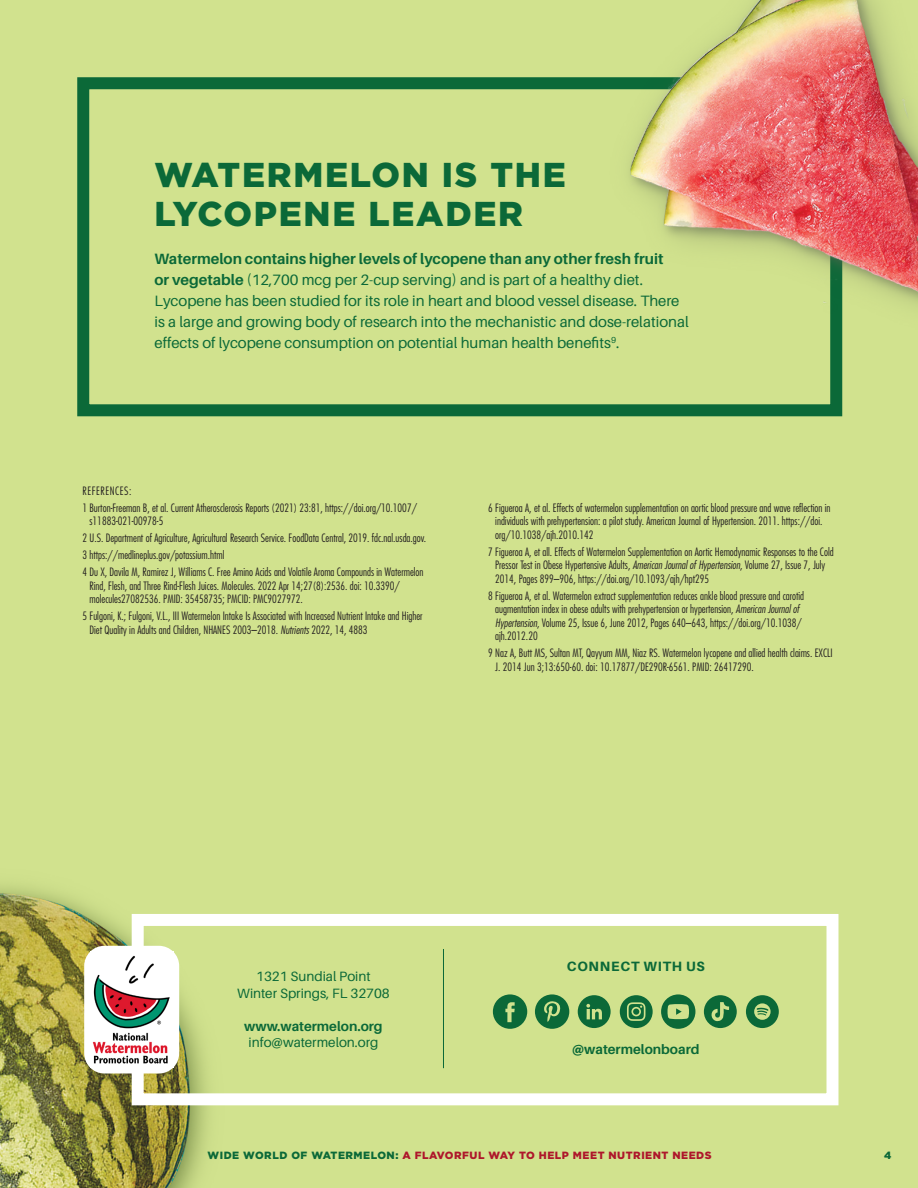
<style>
.page{position:relative;width:918px;height:1188px;background:#d1e28e}
.page>*{position:absolute;margin:0;border:0;box-sizing:border-box;transform-origin:0 0}
.t1{font:900 34.5px/39px "Gotham";letter-spacing:.05em;color:#0b6938}
.t2{font:15px/21px "Aileron";color:#0b6938}
.t3{font:13.5px "Aileron";color:#0b6938}
.t4{font:700 13.5px "Aileron";color:#0b6938}
.t5{font:800 13.5px "Aileron";letter-spacing:.06em;color:#0b6938}
.t6{font:300 condensed 11.25px/13.5px "Futura";color:#231f20}
.t7{font:300 condensed 11.25px "Futura";letter-spacing:.05em;color:#231f20}
.t8{font:900 10.5px "Gotham";letter-spacing:.05em;color:#ae172b}
.t9{font:900 10.5px "Gotham";color:#0b6938}
.s1{font-weight:700}
.s2{font-style:italic}
.s3{color:#0b6938}
</style>
<div class="page">
<img style="left:0;top:885px;width:307px;height:303px">
<div style="left:132px;top:914px;width:706px;height:191px;border:12px solid #fff"></div>
<div style="left:77px;top:77px;width:765px;height:339px;border:12px solid #0b6938"></div>
<div style="left:84px;top:946px;width:95px;height:128px;background:#fff;border-radius:20px"></div>
<img style="left:92px;top:955px;width:78px;height:109px">
<img style="left:526px;top:0;width:392px;height:384px">
<hr style="left:443px;top:949px;width:1px;height:119px;background:#0b6938">
<svg style="left:493px;top:994px;width:34px;height:35px"></svg>
<svg style="left:661px;top:994px;width:34px;height:35px"></svg>
<svg style="left:535px;top:994px;width:34px;height:35px"></svg>
<div style="left:578px;top:995px;width:33px;height:33px;background:#0b6938;border-radius:50%"></div>
<svg style="left:586px;top:1004px;width:16px;height:15px"></svg>
<div style="left:620px;top:995px;width:33px;height:33px;background:#0b6938;border-radius:50%"></div>
<svg style="left:627px;top:1002px;width:18px;height:19px"></svg>
<div style="left:704px;top:995px;width:33px;height:33px;background:#0b6938;border-radius:50%"></div>
<svg style="left:711px;top:1002px;width:18px;height:19px"></svg>
<div style="left:746px;top:995px;width:33px;height:33px;background:#0b6938;border-radius:50%"></div>
<svg style="left:754px;top:1003px;width:17px;height:17px"></svg>
<p class="t1" style="left:154px;top:155px;width:413px">WATERMELON IS THE<br>LYCOPENE LEADER</p>
<p class="t2" style="left:154px;top:248px;width:536px"><span class="s1">Watermelon contains higher levels of lycopene than any other fresh fruit<br>or vegetable</span> (12,700 mcg per 2-cup serving) and is part of a healthy diet.<br>Lycopene has been studied for its role in heart and blood vessel disease. There is a large and growing body of research into the mechanistic and dose-relational effects of lycopene consumption on potential human health benefits<sup>9</sup>.</p>
<p class="t7" style="left:82px;top:484px;width:51px">REFERENCES:</p>
<p class="t6" style="left:90px;top:501px;width:329px;text-indent:-7px">1 Burton-Freeman B, et al. Current Atherosclerosis Reports (2021) 23:81, https://doi.org/10.1007/ s11883-021-00978-5</p>
<p class="t6" style="left:82px;top:531px;width:345px">2 U.S. Department of Agriculture, Agricultural Research Service. FoodData Central, 2019. fdc.nal.usda.gov.</p>
<p class="t6" style="left:82px;top:548px;width:143px">3 https://medlineplus.gov/potassium.html</p>
<p class="t6" style="left:90px;top:565px;width:336px;text-indent:-7px">4 Du X, Davila M, Ramirez J, Williams C. Free Amino Acids and Volatile Aroma Compounds in Watermelon<br>Rind, Flesh, and Three Rind-Flesh Juices. Molecules. 2022 Apr 14;27(8):2536. doi: 10.3390/ molecules27082536. PMID: 35458735; PMCID: PMC9027972.</p>
<p class="t6" style="left:90px;top:609px;width:335px;text-indent:-7px">5 Fulgoni, K.; Fulgoni, V.L., III Watermelon Intake Is Associated with Increased Nutrient Intake and Higher<br>Diet Quality in Adults and Children, NHANES 2003–2018. <span class="s2">Nutrients</span> 2022, 14, 4883</p>
<p class="t6" style="left:495px;top:501px;width:337px;text-indent:-7px">6 Figueroa A, et al. Effects of watermelon supplementation on aortic blood pressure and wave reflection in individuals with prehypertension: a pilot study. American Journal of Hypertension. 2011. https://doi. org/10.1038/ajh.2010.142</p>
<p class="t6" style="left:495px;top:545px;width:340px;text-indent:-7px">7 Figueroa A, et all. Effects of Watermelon Supplementation on Aortic Hemodynamic Responses to the Cold<br>Pressor Test in Obese Hypertensive Adults, <span class="s2">American Journal of Hypertension</span>, Volume 27, Issue 7, July<br>2014, Pages 899–906, https://doi.org/10.1093/ajh/hpt295</p>
<p class="t6" style="left:495px;top:589px;width:310px;text-indent:-7px">8 Figueroa A, et al. Watermelon extract supplementation reduces ankle blood pressure and carotid augmentation index in obese adults with prehypertension or hypertension, <span class="s2">American Journal of Hypertension</span>, Volume 25, Issue 6, June 2012, Pages 640–643, https://doi.org/10.1038/ ajh.2012.20</p>
<p class="t6" style="left:495px;top:646px;width:339px;text-indent:-7px">9 Naz A, Butt MS, Sultan MT, Qayyum MM, Niaz RS. Watermelon lycopene and allied health claims. EXCLI<br>J. 2014 Jun 3;13:650-60. doi: 10.17877/DE290R-6561. PMID: 26417290.</p>
<p class="t3" style="left:256px;top:969px;width:116px">1321 Sundial Point</p>
<p class="t3" style="left:237px;top:986px;width:154px">Winter Springs, FL 32708</p>
<p class="t4" style="left:244px;top:1019px;width:140px">www.watermelon.org</p>
<p class="t3" style="left:249px;top:1035px;width:131px">info@watermelon.org</p>
<p class="t5" style="left:567px;top:959px;width:140px">CONNECT WITH US</p>
<p class="t4" style="left:572px;top:1042px;width:129px">@watermelonboard</p>
<p class="t8" style="left:207px;top:1149px;width:506px"><span class="s3">WIDE WORLD OF WATERMELON:</span> A FLAVORFUL WAY TO HELP MEET NUTRIENT NEEDS</p>
<p class="t9" style="left:884px;top:1149px;width:9px">4</p>
</div>
